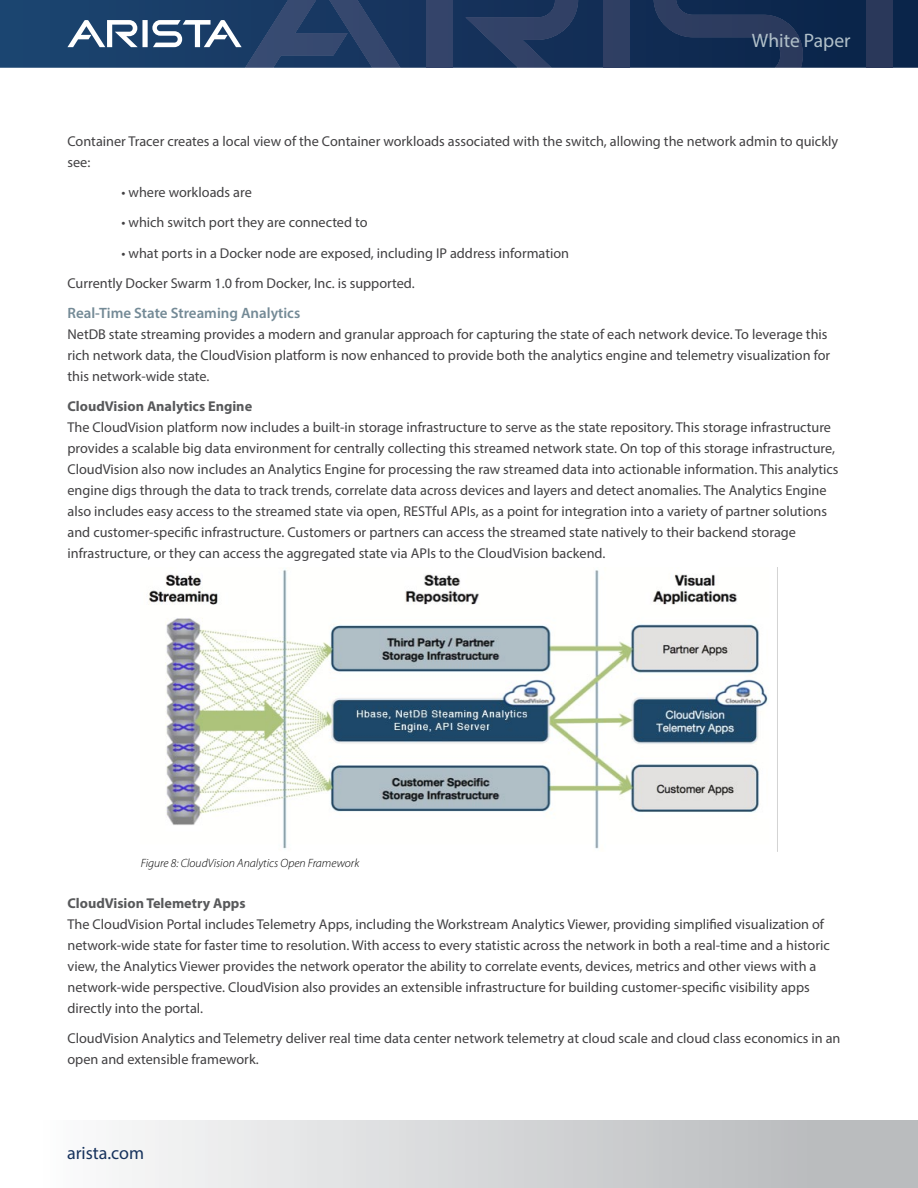
<style>
.page{position:relative;width:918px;height:1188px;background:#fff}
.page>*{position:absolute;margin:0;border:0;box-sizing:border-box;transform-origin:0 0}
.t1{font:19.5px "Myriad Pro";color:#b1c0c9}
.t2{font:18px "Myriad Pro";color:#16325c}
.t3{font:600 15px "Myriad Pro";color:#748a96}
.t4{font:14.25px/21px "Myriad Pro";color:#414042}
.t5{font:700 14.25px "Myriad Pro";color:#58595b}
.t6{font:italic 300 12px "Myriad Pro";color:#000}
</style>
<div class="page">
<svg style="left:0;top:0;width:918px;height:68px;background:#13325a"></svg>
<div style="left:426px;top:0;width:26px;height:68px;background:#34446a"></div>
<svg style="left:465px;top:0;width:113px;height:68px;background:#22385f"></svg>
<svg style="left:67px;top:0;width:333px;height:68px;background:#334f75"></svg>
<div style="left:604px;top:0;width:26px;height:68px;background:#2f3f63"></div>
<svg style="left:654px;top:0;width:149px;height:68px;background:#1a3156"></svg>
<div style="left:867px;top:0;width:26px;height:68px;background:#2a385a"></div>
<div style="left:0;top:1120px;width:918px;height:68px;background:linear-gradient(to right,#fff,#b3b5b7)"></div>
<img style="left:149px;top:569px;width:619px;height:280px">
<h1 class="t1" style="left:752px;top:29px;width:100px">White Paper</h1>
<p class="t4" style="left:68px;top:130px;width:772px">Container Tracer creates a local view of the Container workloads associated with the switch, allowing the network admin to quickly see:</p>
<p class="t4" style="left:121px;top:181px;width:132px">• where workloads are</p>
<p class="t4" style="left:121px;top:212px;width:248px">• which switch port they are connected to</p>
<p class="t4" style="left:68px;top:237px;width:503px;line-height:30.3px;text-indent:54px">• what ports in a Docker node are exposed, including IP address information<br>Currently Docker Swarm 1.0 from Docker, Inc. is supported.</p>
<p class="t3" style="left:68px;top:304px;width:234px">Real-Time State Streaming Analytics</p>
<p class="t4" style="left:68px;top:324px;width:764px">NetDB state streaming provides a modern and granular approach for capturing the state of each network device. To leverage this rich network data, the CloudVision platform is now enhanced to provide both the analytics engine and telemetry visualization for this network-wide state.</p>
<p class="t5" style="left:68px;top:397px;width:186px">CloudVision Analytics Engine</p>
<p class="t4" style="left:68px;top:417px;width:772px">The CloudVision platform now includes a built-in storage infrastructure to serve as the state repository. This storage infrastructure provides a scalable big data environment for centrally collecting this streamed network state. On top of this storage infrastructure, CloudVision also now includes an Analytics Engine for processing the raw streamed data into actionable information. This analytics engine digs through the data to track trends, correlate data across devices and layers and detect anomalies. The Analytics Engine also includes easy access to the streamed state via open, RESTful APIs, as a point for integration into a variety of partner solutions and customer-specific infrastructure. Customers or partners can access the streamed state natively to their backend storage infrastructure, or they can access the aggregated state via APIs to the CloudVision backend.</p>
<p class="t6" style="left:141px;top:856px;width:220px">Figure 8: CloudVision Analytics Open Framework</p>
<p class="t5" style="left:68px;top:894px;width:180px">CloudVision Telemetry Apps</p>
<p class="t4" style="left:68px;top:914px;width:764px">The CloudVision Portal includes Telemetry Apps, including the Workstream Analytics Viewer, providing simplified visualization of network-wide state for faster time to resolution. With access to every statistic across the network in both a real-time and a historic view, the Analytics Viewer provides the network operator the ability to correlate events, devices, metrics and other views with a network-wide perspective. CloudVision also provides an extensible infrastructure for building customer-specific visibility apps directly into the portal.</p>
<p class="t4" style="left:68px;top:1028px;width:775px">CloudVision Analytics and Telemetry deliver real time data center network telemetry at cloud scale and cloud class economics in an open and extensible framework.</p>
<p class="t2" style="left:67px;top:1142px;width:79px">arista.com</p>
</div>
